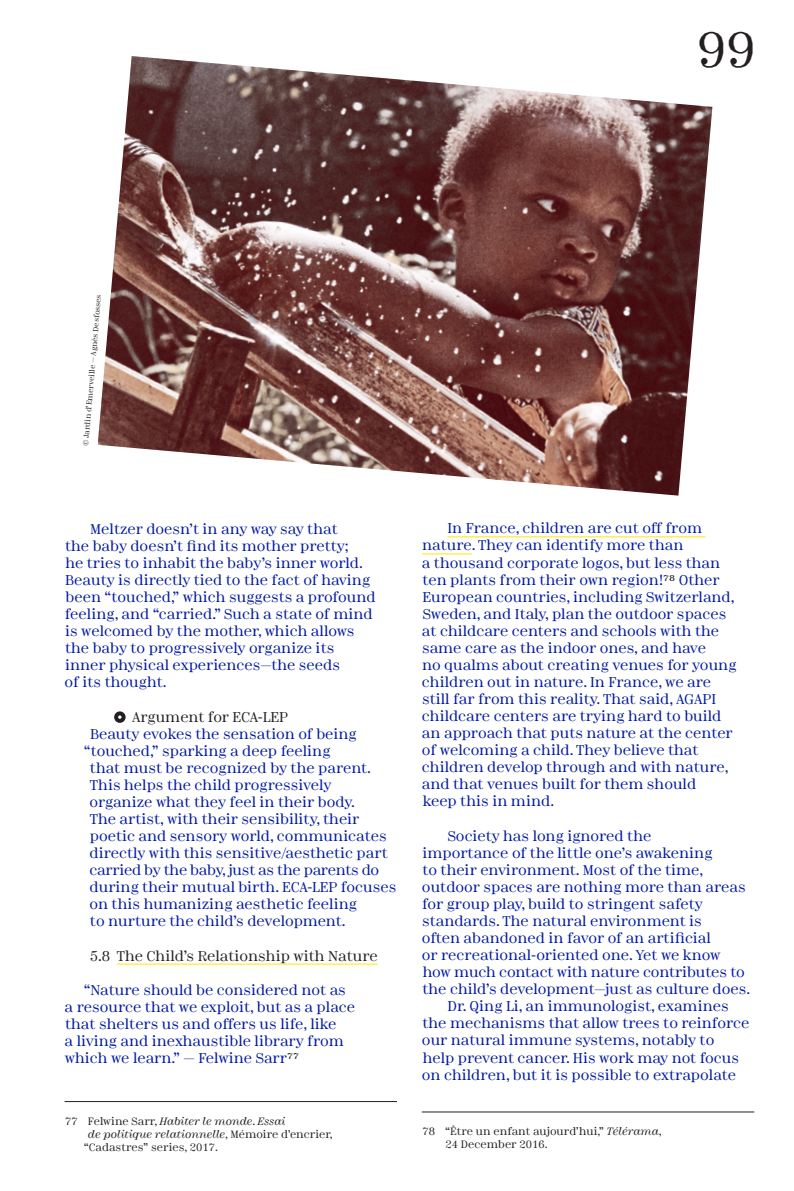
<style>
.page{position:relative;width:794px;height:1191px;background:#fff}
.page>*{position:absolute;margin:0;border:0;box-sizing:border-box;transform-origin:0 0}
.t1{font:47.25px "Minotaur";color:#231f20}
._03B_Minotaur_8_9_75{font:13.47px/17.2px "Minotaur";color:#00199f}
._06B_Minotaur_8_9_75{font:13.47px/17.2px "Minotaur";color:#00199f}
._08_Minotaur_8_9_75{font:13.47px "Minotaur";color:#231f20}
._06A_Minotaur_8_9_75{font:13.47px "Minotaur";letter-spacing:-.01em;color:#231f20}
._04_Minotaur_Legende{font:italic 10.15px "Minotaur";letter-spacing:.005em;color:#231f20}
._04_Minotaur_Legende-2{font:10.15px/13.3px "Minotaur";letter-spacing:.005em;color:#231f20}
._04_Minotaur_Legende-3{font:7px "Minotaur";color:#231f20}
.s1{color:#231f20}
.s2{font-style:normal}
.s3{font-style:italic}
</style>
<div class="page">
<hr style="left:117px;top:963px;width:261px;height:1px;background:#ffe700">
<svg style="left:114px;top:711px;width:12px;height:12px"></svg>
<hr style="left:64px;top:1101px;width:333px;height:1px;background:#231f20">
<hr style="left:447px;top:536px;width:258px;height:1px;background:#ffe700">
<hr style="left:422px;top:553px;width:50px;height:1px;background:#ffe700">
<hr style="left:422px;top:1111px;width:332px;height:1px;background:#231f20">
<img style="left:98px;top:56px;width:614px;height:439px">
<h1 class="t1" style="left:697px;top:14px;width:60px">99</h1>
<p class="_04_Minotaur_Legende-3" style="left:80px;top:445px;width:152px;rotate:-85deg">© Jardin d’Emerveille — Agnès Desfosses</p>
<p class="_03B_Minotaur_8_9_75" style="left:65px;top:519px;width:312px;text-indent:25px">Meltzer doesn’t in any way say that<br>the baby doesn’t find its mother pretty;<br>he tries to inhabit the baby’s inner world.<br>Beauty is directly tied to the fact of having been “touched,” which suggests a profound feeling, and “carried.” Such a state of mind is welcomed by the mother, which allows the baby to progressively organize its inner physical experiences—the seeds<br>of its thought.</p>
<p class="_06A_Minotaur_8_9_75" style="left:132px;top:706px;width:157px">Argument for ECA-LEP</p>
<p class="_06B_Minotaur_8_9_75" style="left:84px;top:724px;width:274px;text-indent:6px">Beauty evokes the sensation of being “touched,” sparking a deep feeling</p>
<p class="_06B_Minotaur_8_9_75" style="left:89px;top:758px;width:308px">that must be recognized by the parent.<br>This helps the child progressively organize what they feel in their body.<br>The artist, with their sensibility, their poetic and sensory world, communicates directly with this sensitive/aesthetic part carried by the baby, just as the parents do during their mutual birth. ECA-LEP focuses on this humanizing aesthetic feeling<br>to nurture the child’s development.</p>
<p class="_08_Minotaur_8_9_75" style="left:90px;top:945px;width:289px">5.8 The Child’s Relationship with Nature</p>
<p class="_03B_Minotaur_8_9_75" style="left:65px;top:980px;width:292px;text-indent:19px">“Nature should be considered not as a resource that we exploit, but as a place that shelters us and offers us life, like<br>a living and inexhaustible library from which we learn.” — Felwine Sarr<span class="s1">77</span></p>
<p class="_04_Minotaur_Legende" style="left:65px;top:1113px;width:222px"><span class="s2">77 Felwine Sarr,</span> Habiter le monde. Essai</p>
<p class="_04_Minotaur_Legende" style="left:88px;top:1126px;width:246px">de politique relationnelle<span class="s2">, Mémoire d’encrier,</span></p>
<p class="_04_Minotaur_Legende-2" style="left:84px;top:1140px;width:136px">“Cadastres” series, 2017.</p>
<p class="_03B_Minotaur_8_9_75" style="left:422px;top:519px;width:316px;text-indent:25px">In France, children are cut off from nature. They can identify more than<br>a thousand corporate logos, but less than ten plants from their own region!<span class="s1">78</span> Other European countries, including Switzerland, Sweden, and Italy, plan the outdoor spaces at childcare centers and schools with the same care as the indoor ones, and have<br>no qualms about creating venues for young children out in nature. In France, we are still far from this reality. That said, AGAPI childcare centers are trying hard to build an approach that puts nature at the center of welcoming a child. They believe that children develop through and with nature, and that venues built for them should<br>keep this in mind.</p>
<p class="_03B_Minotaur_8_9_75" style="left:422px;top:826px;width:330px;text-indent:26px">Society has long ignored the<br>importance of the little one’s awakening<br>to their environment. Most of the time, outdoor spaces are nothing more than areas for group play, build to stringent safety standards. The natural environment is<br>often abandoned in favor of an artificial<br>or recreational-oriented one. Yet we know how much contact with nature contributes to the child’s development—just as culture does.</p>
<p class="_03B_Minotaur_8_9_75" style="left:422px;top:996px;width:329px;text-indent:25px">Dr. Qing Li, an immunologist, examines the mechanisms that allow trees to reinforce our natural immune systems, notably to help prevent cancer. His work may not focus on children, but it is possible to extrapolate</p>
<p class="_04_Minotaur_Legende-2" style="left:445px;top:1124px;width:218px;text-indent:-23px">78 “Être un enfant aujourd’hui,” <span class="s3">Télérama</span>,<br>24 December 2016.</p>
</div>
